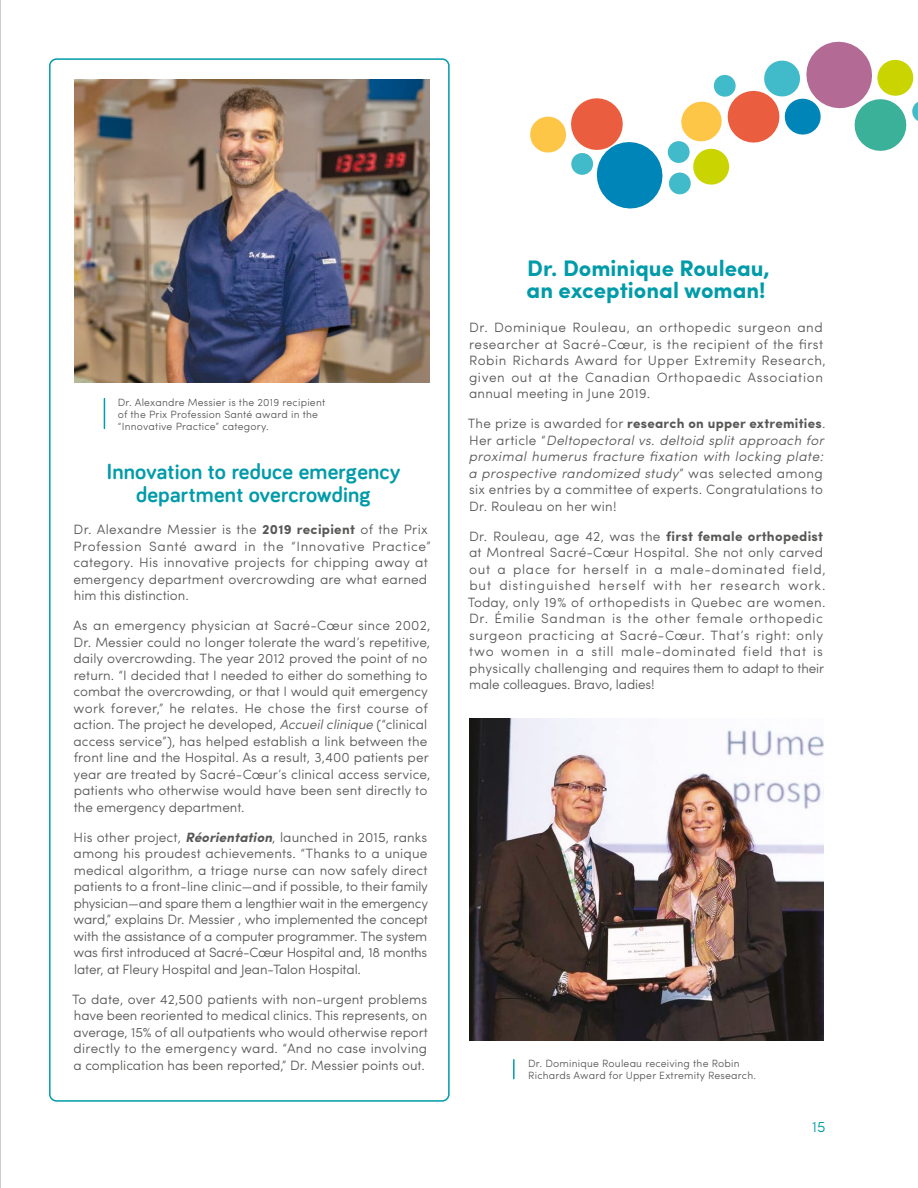
<style>
.page{position:relative;width:918px;height:1188px;background:#fff}
.page>*{position:absolute;margin:0;border:0;box-sizing:border-box;transform-origin:0 0}
.t1{font:700 22.5px/22.5px "Bariol";letter-spacing:.01em;color:#009ba9;text-align:center}
.t2{font:700 22.5px/22.5px "Sofia Pro";color:#009ba9}
.t3{font:300 15px "Sofia Pro";color:#009ba9}
.t4{font:300 13.5px/16.5px "Sofia Pro";letter-spacing:.015em;color:#575756}
.t5{font:300 13.5px/16.5px "Sofia Pro";letter-spacing:.04em;color:#575756}
.t6{font:300 10.5px/12px "Sofia Pro";letter-spacing:.02em;color:#575756}
.s1{font-weight:700}
.s2{font-style:italic}
.s3{font-weight:700;font-style:italic}
</style>
<div class="page">
<img style="left:469px;top:718px;width:355px;height:322px">
<div style="left:49px;top:58px;width:401px;height:1044px;border:2px solid #009ba9;border-radius:7px"></div>
<svg style="left:530px;top:41px;width:388px;height:168px"></svg>
<svg style="left:104px;top:399px;width:1px;height:29px"></svg>
<svg style="left:513px;top:1060px;width:2px;height:19px"></svg>
<img style="left:74px;top:79px;width:355px;height:303px">
<hr style="left:0;top:0;width:1px;height:1188px;background:#9d9d9c">
<p class="t6" style="left:118px;top:395px;width:209px">Dr. Alexandre Messier is the 2019 recipient of the Prix Profession Santé award in the “Innovative Practice” category.</p>
<h1 class="t1" style="left:107px;top:459px;width:295px">Innovation to reduce emergency department overcrowding</h1>
<p class="t4" style="left:73px;top:520px;width:359px">Dr. Alexandre Messier is the <span class="s1">2019 recipient</span> of the Prix Profession Santé award in the “Innovative Practice” category. His innovative projects for chipping away at emergency department overcrowding are what earned him this distinction.</p>
<p class="t4" style="left:73px;top:616px;width:359px">As an emergency physician at Sacré-Cœur since 2002, Dr. Messier could no longer tolerate the ward’s repetitive, daily overcrowding. The year 2012 proved the point of no return. “I decided that I needed to either do something to combat the overcrowding, or that I would quit emergency work forever,” he relates. He chose the first course of action. The project he developed, <span class="s2">Accueil clinique</span> (“clinical access service”), has helped establish a link between the front line and the Hospital. As a result, 3,400 patients per year are treated by Sacré-Cœur’s clinical access service, patients who otherwise would have been sent directly to the emergency department.</p>
<p class="t4" style="left:73px;top:828px;width:356px;text-align:justify">His other project, <span class="s3">Réorientation</span>, launched in 2015, ranks among his proudest achievements. “Thanks to a unique medical algorithm, a triage nurse can now safely direct patients to a front-line clinic—and if possible, to their family physician—and spare them a lengthier wait in the emergency ward,” explains Dr. Messier , who implemented the concept with the assistance of a computer programmer. The system was first introduced at Sacré-Cœur Hospital and, 18 months later, at Fleury Hospital and Jean-Talon Hospital.</p>
<p class="t4" style="left:72px;top:990px;width:357px;text-align:justify">To date, over 42,500 patients with non-urgent problems have been reoriented to medical clinics. This represents, on average, 15% of all outpatients who would otherwise report directly to the emergency ward. “And no case involving a complication has been reported,” Dr. Messier points out.</p>
<h1 class="t2" style="left:527px;top:255px;width:245px">Dr. Dominique Rouleau, an exceptional woman!</h1>
<p class="t5" style="left:469px;top:318px;width:358px">Dr. Dominique Rouleau, an orthopedic surgeon and researcher at Sacré-Cœur, is the recipient of the first Robin Richards Award for Upper Extremity Research, given out at the Canadian Orthopaedic Association annual meeting in June 2019.</p>
<p class="t4" style="left:468px;top:414px;width:359px">The prize is awarded for <span class="s1">research on upper extremities</span>.<br>Her article “<span class="s2">Deltopectoral vs. deltoid split approach for proximal humerus fracture fixation with locking plate: a prospective randomized study</span>” was selected among six entries by a committee of experts. Congratulations to Dr. Rouleau on her win!</p>
<p class="t5" style="left:468px;top:527px;width:360px">Dr. Rouleau, age 42, was the <span class="s1">first female orthopedist </span>at Montreal Sacré-Cœur Hospital. She not only carved out a place for herself in a male-dominated field, but distinguished herself with her research work.<br>Today, only 19% of orthopedists in Quebec are women.<br>Dr. Émilie Sandman is the other female orthopedic surgeon practicing at Sacré-Cœur. That’s right: only two women in a still male-dominated field that is physically challenging and requires them to adapt to their male colleagues. Bravo, ladies!</p>
<p class="t6" style="left:528px;top:1057px;width:229px">Dr. Dominique Rouleau receiving the Robin<br>Richards Award for Upper Extremity Research.</p>
<p class="t3" style="left:812px;top:1116px;width:15px">15</p>
</div>
